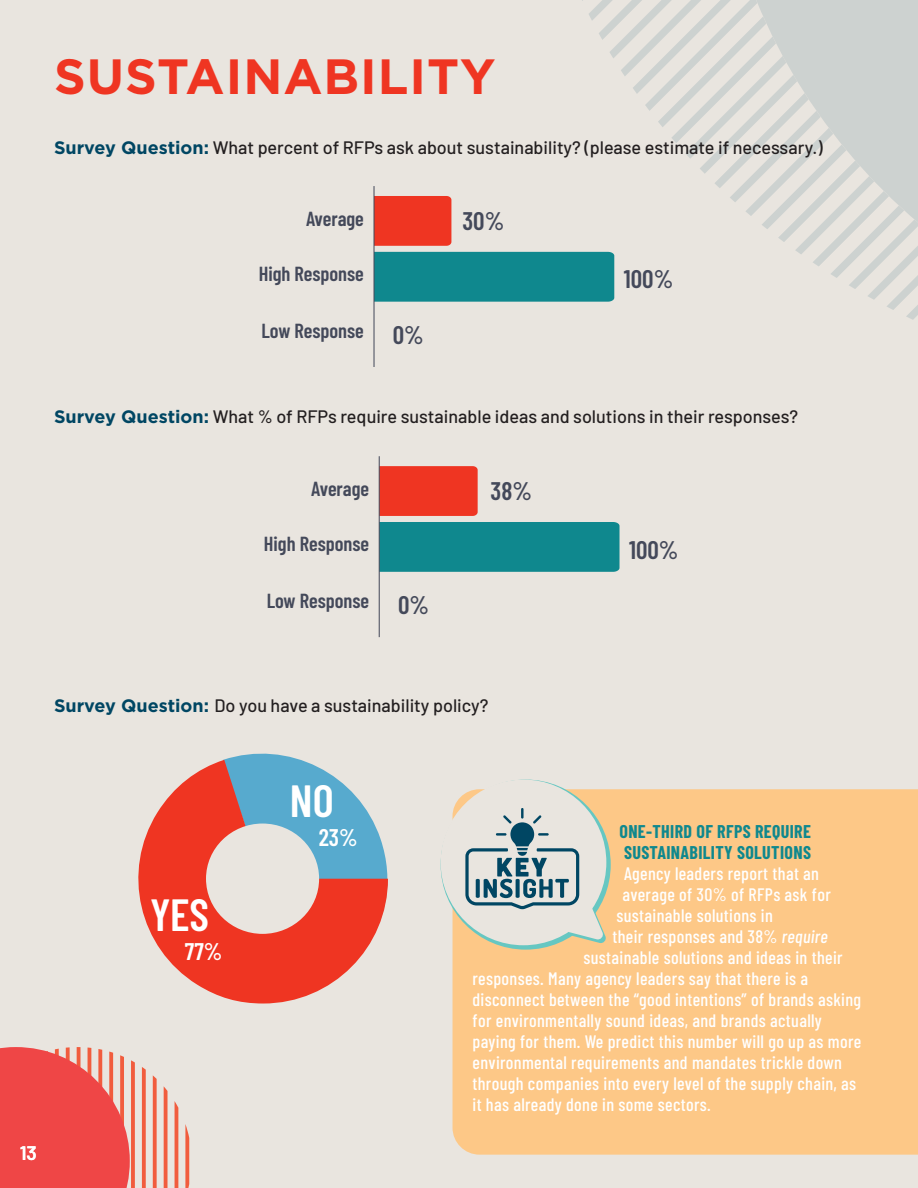
<style>
.page{position:relative;width:918px;height:1188px;background:#e9e5df}
.page>*{position:absolute;margin:0;border:0;box-sizing:border-box;transform-origin:0 0}
.t1{font:700 49.5px "Gotham";letter-spacing:.02em;color:#ef3522}
.t2{font:600 45px "Barlow Condensed";color:#fff}
.t3{font:600 25.35px "Barlow Condensed";color:#44495a}
.t4{font:600 24px "Barlow Condensed";color:#fff}
.t5{font:600 20.25px "Barlow Condensed";color:#44495a}
.t6{font:600 19.5px "Barlow";color:#fff}
.t7{font:500 18px "Barlow Condensed";letter-spacing:.02em;color:#fff}
.t8{font:500 18px "Barlow";color:#231f20}
.t9{font:700 18px/21px "Barlow Condensed";letter-spacing:.02em;color:#0f888e}
.s1{font-family:"Gotham";font-weight:700;color:#004663}
.s2{font-style:italic}
</style>
<div class="page">
<svg style="left:175px;top:1102px;width:3px;height:86px"></svg>
<svg style="left:164px;top:1087px;width:4px;height:101px"></svg>
<svg style="left:185px;top:1124px;width:4px;height:64px"></svg>
<svg style="left:142px;top:1067px;width:4px;height:121px"></svg>
<svg style="left:153px;top:1075px;width:4px;height:113px"></svg>
<svg style="left:0;top:1047px;width:135px;height:141px;background:#ee5a57"></svg>
<div style="left:453px;top:789px;width:465px;height:366px;background:#fdc887"></div>
<div style="left:441px;top:780px;width:165px;height:165px;background:#e9e5df;border-radius:50%"></div>
<svg style="left:465px;top:808px;width:142px;height:136px"></svg>
<svg style="left:223px;top:753px;width:78px;height:7px"></svg>
<svg style="left:138px;top:760px;width:250px;height:244px;fill:#ef3522"></svg>
<div style="left:206px;top:824px;width:113px;height:110px;background:#e9e5df;border-radius:50%"></div>
<div style="left:380px;top:466px;width:98px;height:50px;background:#ef3522"></div>
<div style="left:380px;top:522px;width:240px;height:50px;background:#0f888e"></div>
<hr style="left:379px;top:456px;width:1px;height:181px;background:#44495a">
<svg style="left:375px;top:0;width:543px;height:320px"></svg>
<hr style="left:374px;top:186px;width:1px;height:181px;background:#44495a">
<h1 class="t1" style="left:54px;top:43px;width:443px">SUSTAINABILITY</h1>
<p class="t8" style="left:54px;top:134px;width:770px"><span class="s1">Survey Question:</span> What percent of RFPs ask about sustainability? (please estimate if necessary.)</p>
<p class="t5" style="left:306px;top:204px;width:59px">Average</p>
<p class="t5" style="left:259px;top:259px;width:107px">High Response</p>
<p class="t5" style="left:262px;top:316px;width:104px">Low Response</p>
<h3 class="t3" style="left:393px;top:316px;width:33px">0%</h3>
<h3 class="t3" style="left:462px;top:202px;width:43px">30%</h3>
<h3 class="t3" style="left:624px;top:261px;width:51px">100%</h3>
<p class="t8" style="left:54px;top:403px;width:746px"><span class="s1">Survey Question:</span> What % of RFPs require sustainable ideas and solutions in their responses?</p>
<p class="t5" style="left:311px;top:475px;width:59px">Average</p>
<p class="t5" style="left:264px;top:529px;width:107px">High Response</p>
<p class="t5" style="left:267px;top:586px;width:104px">Low Response</p>
<h3 class="t3" style="left:398px;top:586px;width:33px">0%</h3>
<h3 class="t3" style="left:491px;top:473px;width:43px">38%</h3>
<h3 class="t3" style="left:629px;top:531px;width:51px">100%</h3>
<p class="t8" style="left:54px;top:692px;width:436px"><span class="s1">Survey Question:</span> Do you have a sustainability policy?</p>
<p class="t6" style="left:20px;top:1138px;width:19px">13</p>
<h2 class="t2" style="left:150px;top:883px;width:61px">YES</h2>
<h3 class="t4" style="left:185px;top:934px;width:39px">77%</h3>
<h2 class="t2" style="left:290px;top:768px;width:45px">NO</h2>
<h3 class="t4" style="left:319px;top:820px;width:40px">23%</h3>
<p class="t9" style="left:620px;top:820px;width:193px">ONE-THIRD OF RFPS REQUIRE<br>SUSTAINABILITY SOLUTIONS</p>
<p class="t7" style="left:624px;top:861px;width:197px">Agency leaders report that an</p>
<p class="t7" style="left:623px;top:882px;width:210px">average of 30% of RFPs ask for</p>
<p class="t7" style="left:617px;top:903px;width:158px">sustainable solutions in</p>
<p class="t7" style="left:612px;top:924px;width:217px">their responses and 38% <span class="s2">require</span></p>
<p class="t7" style="left:584px;top:945px;width:261px">sustainable solutions and ideas in their</p>
<p class="t7" style="left:473px;top:966px;width:337px">responses. Many agency leaders say that there is a</p>
<p class="t7" style="left:473px;top:987px;width:390px">disconnect between the “good intentions” of brands asking</p>
<p class="t7" style="left:473px;top:1008px;width:351px">for environmentally sound ideas, and brands actually</p>
<p class="t7" style="left:473px;top:1029px;width:390px">paying for them. We predict this number will go up as more</p>
<p class="t7" style="left:473px;top:1050px;width:371px">environmental requirements and mandates trickle down</p>
<p class="t7" style="left:473px;top:1071px;width:385px">through companies into every level of the supply chain, as</p>
<p class="t7" style="left:473px;top:1092px;width:240px">it has already done in some sectors.</p>
</div>
